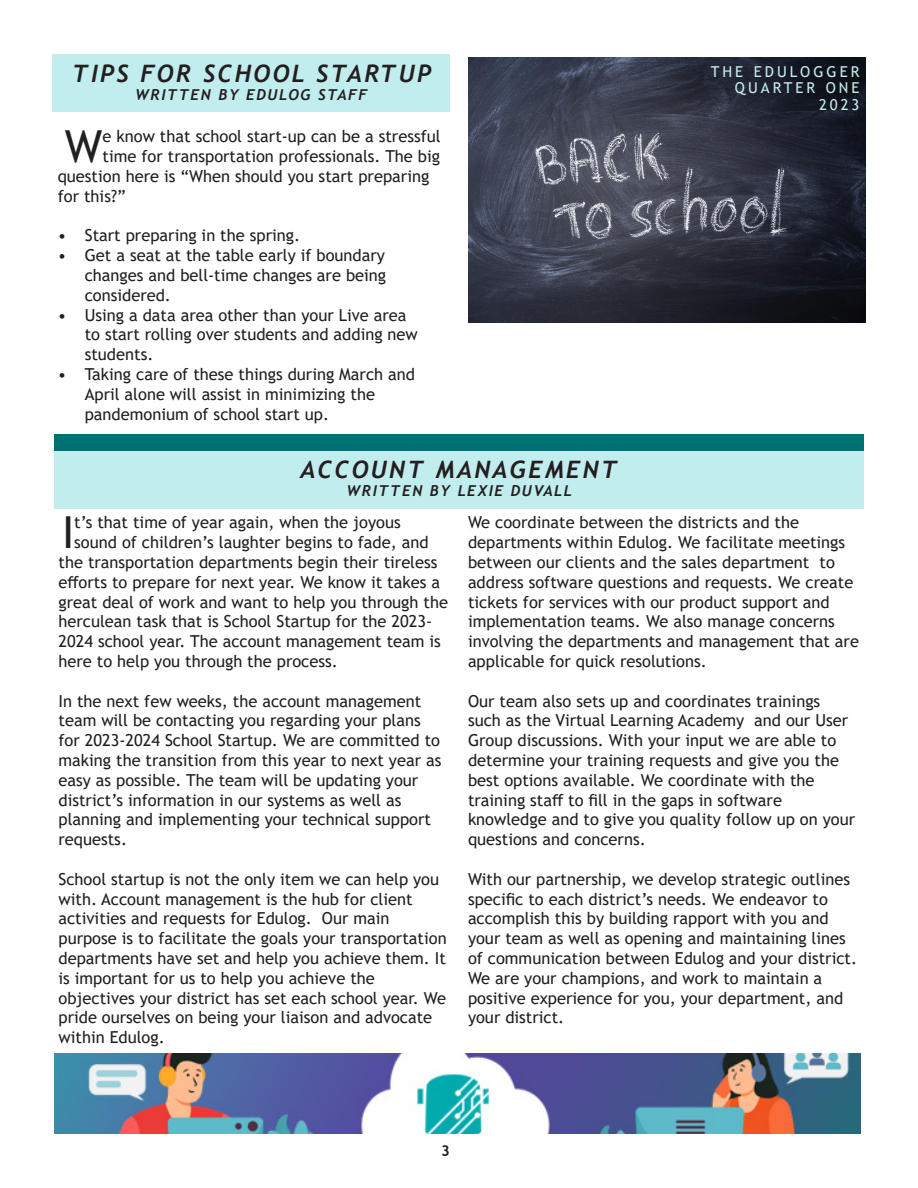
<style>
.page{position:relative;width:918px;height:1188px;background:#fff}
.page>*{position:absolute;margin:0;border:0;box-sizing:border-box;transform-origin:0 0}
.t1{font:44.1px "Trebuchet MS";color:#231f20}
.t2{font:italic 700 24px "Trebuchet";letter-spacing:.1em;color:#231f20}
.t3{font:16.5px/19.8px "Trebuchet MS";color:#231f20}
.t4{font:italic 700 15px "Trebuchet";letter-spacing:.1em;color:#231f20}
.t5{font:15px/16.5px "Trebuchet MS";letter-spacing:.2em;color:#c2edee;text-align:right}
.t6{font:700 15px "Trebuchet MS";color:#231f20}
</style>
<div class="page">
<div style="left:52px;top:54px;width:398px;height:58px;background:#c2edee"></div>
<img style="left:468px;top:57px;width:398px;height:265px">
<div style="left:54px;top:435px;width:810px;height:16px;background:#007173"></div>
<div style="left:54px;top:451px;width:810px;height:57px;background:#c2edee"></div>
<img style="left:54px;top:1053px;width:807px;height:81px">
<p class="t2" style="left:72px;top:58px;width:360px">TIPS FOR SCHOOL STARTUP</p>
<p class="t4" style="left:135px;top:85px;width:234px">WRITTEN BY EDULOG STAFF</p>
<p class="t5" style="left:711px;top:63px;width:150px">THE EDULOGGER</p>
<p class="t5" style="left:735px;top:79px;width:126px">QUARTER ONE<br>2023</p>
<p class="t1" style="left:65px;top:119px;width:39px">W</p>
<p class="t3" style="left:103px;top:127px;width:340px">e know that school start-up can be a stressful</p>
<p class="t3" style="left:103px;top:146px;width:339px">time for transportation professionals. The big</p>
<p class="t3" style="left:58px;top:166px;width:373px">question here is “When should you start preparing</p>
<p class="t3" style="left:58px;top:186px;width:69px">for this?”</p>
<p class="t3" style="left:58px;top:226px;width:244px">• Start preparing in the spring.</p>
<p class="t3" style="left:85px;top:245px;width:303px;text-align:justify;text-indent:-27px">• Get a seat at the table early if boundary changes and bell-time changes are being considered.</p>
<p class="t3" style="left:85px;top:305px;width:335px;text-indent:-27px">• Using a data area other than your Live area to start rolling over students and adding new students.</p>
<p class="t3" style="left:85px;top:364px;width:332px;text-indent:-27px">• Taking care of these things during March and<br>April alone will assist in minimizing the pandemonium of school start up.</p>
<p class="t2" style="left:300px;top:454px;width:319px">ACCOUNT MANAGEMENT</p>
<p class="t4" style="left:347px;top:481px;width:227px">WRITTEN BY LEXIE DUVALL</p>
<p class="t1" style="left:62px;top:505px;width:14px">I</p>
<p class="t3" style="left:74px;top:512px;width:328px">t’s that time of year again, when the joyous</p>
<p class="t3" style="left:468px;top:512px;width:393px">We coordinate between the districts and the departments within Edulog. We facilitate meetings between our clients and the sales department to address software questions and requests. We create tickets for services with our product support and implementation teams. We also manage concerns involving the departments and management that are applicable for quick resolutions.</p>
<p class="t3" style="left:468px;top:691px;width:389px">Our team also sets up and coordinates trainings such as the Virtual Learning Academy and our User Group discussions. With your input we are able to determine your training requests and give you the best options available. We coordinate with the training staff to fill in the gaps in software knowledge and to give you quality follow up on your questions and concerns.</p>
<p class="t3" style="left:468px;top:869px;width:391px">With our partnership, we develop strategic outlines specific to each district’s needs. We endeavor to accomplish this by building rapport with you and your team as well as opening and maintaining lines of communication between Edulog and your district.<br>We are your champions, and work to maintain a positive experience for you, your department, and your district.</p>
<p class="t3" style="left:74px;top:532px;width:356px">sound of children’s laughter begins to fade, and</p>
<p class="t3" style="left:58px;top:552px;width:381px">the transportation departments begin their tireless</p>
<p class="t3" style="left:58px;top:572px;width:383px">efforts to prepare for next year. We know it takes a</p>
<p class="t3" style="left:58px;top:592px;width:391px">great deal of work and want to help you through the</p>
<p class="t3" style="left:58px;top:611px;width:375px">herculean task that is School Startup for the 2023-</p>
<p class="t3" style="left:58px;top:631px;width:384px">2024 school year. The account management team is</p>
<p class="t3" style="left:58px;top:651px;width:281px">here to help you through the process.</p>
<p class="t3" style="left:58px;top:691px;width:384px">In the next few weeks, the account management team will be contacting you regarding your plans for 2023-2024 School Startup. We are committed to making the transition from this year to next year as easy as possible. The team will be updating your district’s information in our systems as well as planning and implementing your technical support requests.</p>
<p class="t3" style="left:58px;top:869px;width:390px">School startup is not the only item we can help you with. Account management is the hub for client activities and requests for Edulog. Our main purpose is to facilitate the goals your transportation departments have set and help you achieve them. It is important for us to help you achieve the objectives your district has set each school year. We pride ourselves on being your liaison and advocate within Edulog.</p>
<p class="t6" style="left:441px;top:1141px;width:10px">3</p>
</div>
